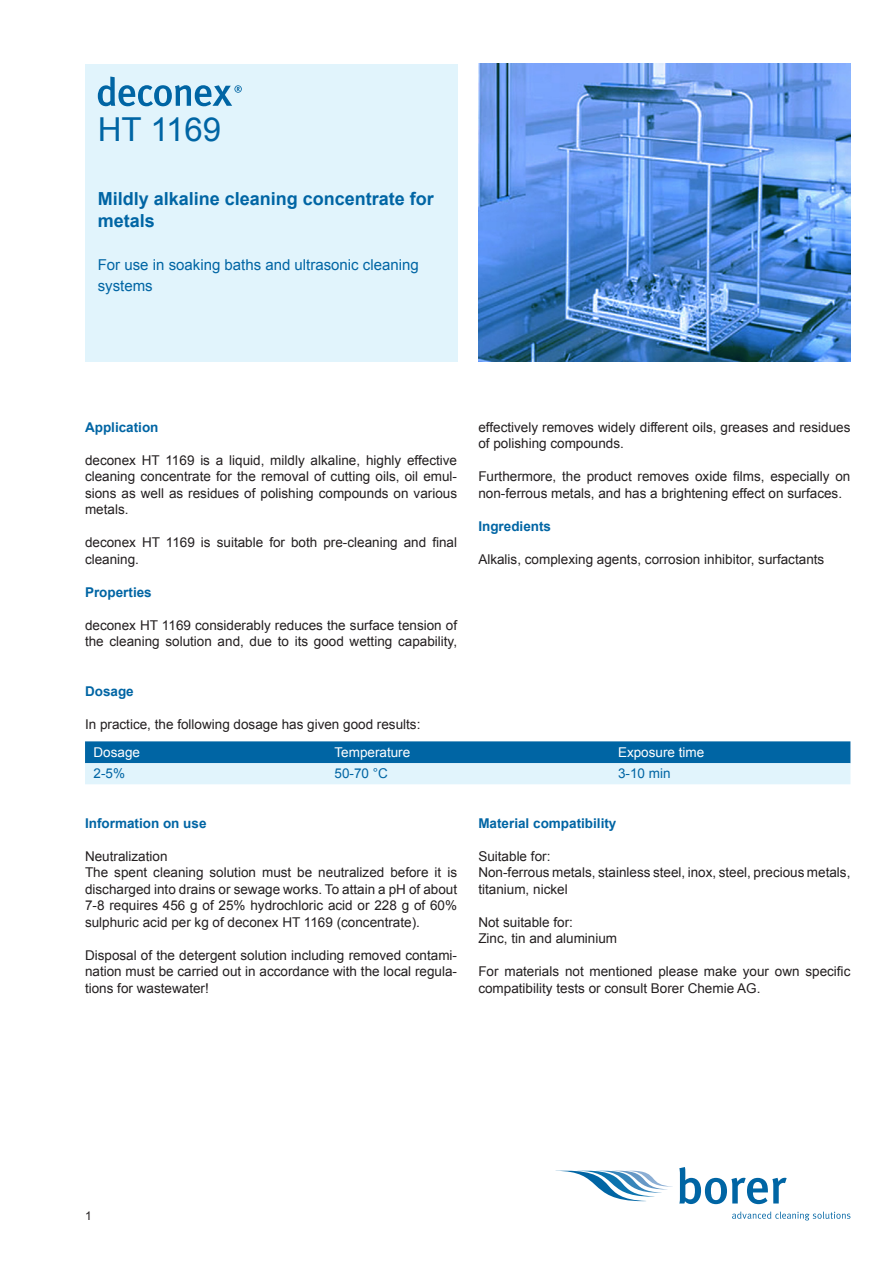
<style>
.page{position:relative;width:893px;height:1263px;background:#fff}
.page>*{position:absolute;margin:0;border:0;box-sizing:border-box;transform-origin:0 0}
.ProdBez_1_Seite{font:33px "Arial";color:#0065a4}
.Produkt-Titel{font:700 18px/21.6px "Arial";color:#0065a4}
.Produkt-Untertitel{font:15px/21px "Arial";color:#0065a4}
.Text{font:13.5px/16.5px "Arial";color:#231f20}
.Texttitel{font:700 13.5px "Arial";color:#0065a4}
.Tabelleninhalt{font:13.5px "Arial";color:#fff}
.Tabelleninhalt-2{font:13.5px "Arial";color:#0065a4}
.t1{font:12px "Arial";color:#231f20}
</style>
<div class="page">
<div style="left:85px;top:64px;width:372px;height:297px;background:#e1f4fc"></div>
<svg style="left:562px;top:1171px;width:111px;height:30px"></svg>
<svg style="left:679px;top:1167px;width:108px;height:37px"></svg>
<svg style="left:732px;top:1211px;width:118px;height:9px"></svg>
<svg style="left:98px;top:77px;width:144px;height:29px"></svg>
<img style="left:479px;top:64px;width:371px;height:297px">
<svg style="left:85px;top:741px;width:765px;height:43px;background:#70accf"></svg>
<p class="ProdBez_1_Seite" style="left:98px;top:108px;width:125px">HT 1169</p>
<p class="Produkt-Titel" style="left:98px;top:189px;width:338px">Mildly alkaline cleaning concentrate for metals</p>
<p class="Produkt-Untertitel" style="left:98px;top:255px;width:322px">For use in soaking baths and ultrasonic cleaning systems</p>
<p class="Texttitel" style="left:85px;top:418px;width:75px">Application</p>
<p class="Text" style="left:85px;top:452px;width:374px;text-align:justify">deconex HT 1169 is a liquid, mildly alkaline, highly effective cleaning concentrate for the removal of cutting oils, oil emul&shy;sions as well as residues of polishing compounds on various metals.</p>
<p class="Text" style="left:85px;top:534px;width:374px">deconex HT 1169 is suitable for both pre-cleaning and final cleaning.</p>
<p class="Texttitel" style="left:85px;top:583px;width:68px">Properties</p>
<p class="Text" style="left:85px;top:617px;width:374px">deconex HT 1169 considerably reduces the surface tension of the cleaning solution and, due to its good wetting capability,</p>
<p class="Text" style="left:478px;top:419px;width:374px">effectively removes widely different oils, greases and residues of polishing compounds.</p>
<p class="Text" style="left:478px;top:468px;width:374px">Furthermore, the product removes oxide films, especially on non-ferrous metals, and has a brightening effect on surfaces.</p>
<p class="Texttitel" style="left:478px;top:517px;width:74px">Ingredients</p>
<p class="Text" style="left:478px;top:551px;width:347px">Alkalis, complexing agents, corrosion inhibitor, surfactants</p>
<p class="Texttitel" style="left:85px;top:682px;width:50px">Dosage</p>
<p class="Text" style="left:85px;top:716px;width:337px">In practice, the following dosage has given good results:</p>
<p class="Tabelleninhalt" style="left:94px;top:744px;width:48px">Dosage</p>
<p class="Tabelleninhalt" style="left:334px;top:744px;width:77px">Temperature</p>
<p class="Tabelleninhalt" style="left:618px;top:744px;width:88px">Exposure time</p>
<p class="Tabelleninhalt-2" style="left:94px;top:765px;width:33px">2-5%</p>
<p class="Tabelleninhalt-2" style="left:334px;top:765px;width:55px">50-70 °C</p>
<p class="Tabelleninhalt-2" style="left:618px;top:765px;width:54px">3-10 min</p>
<p class="Texttitel" style="left:85px;top:814px;width:123px">Information on use</p>
<p class="Text" style="left:85px;top:848px;width:84px">Neutralization</p>
<p class="Text" style="left:85px;top:864px;width:374px;text-align:justify">The spent cleaning solution must be neutralized before it is discharged into drains or sewage works. To attain a pH of about 7-8 requires 456 g of 25% hydrochloric acid or 228 g of 60% sulphuric acid per kg of deconex HT 1169 (concentrate).</p>
<p class="Text" style="left:85px;top:947px;width:374px;text-align:justify">Disposal of the detergent solution including removed contami&shy;nation must be carried out in accordance with the local regula&shy;tions for wastewater!</p>
<p class="Texttitel" style="left:478px;top:814px;width:140px">Material compatibility</p>
<p class="Text" style="left:478px;top:848px;width:74px">Suitable for:</p>
<p class="Text" style="left:478px;top:864px;width:374px">Non-ferrous metals, stainless steel, inox, steel, precious metals, titanium, nickel</p>
<p class="Text" style="left:478px;top:914px;width:96px">Not suitable for:</p>
<p class="Text" style="left:478px;top:930px;width:140px">Zinc, tin and aluminium</p>
<p class="Text" style="left:478px;top:963px;width:374px">For materials not mentioned please make your own specific compatibility tests or consult Borer Chemie AG.</p>
<p class="t1" style="left:85px;top:1208px;width:8px">1</p>
</div>
